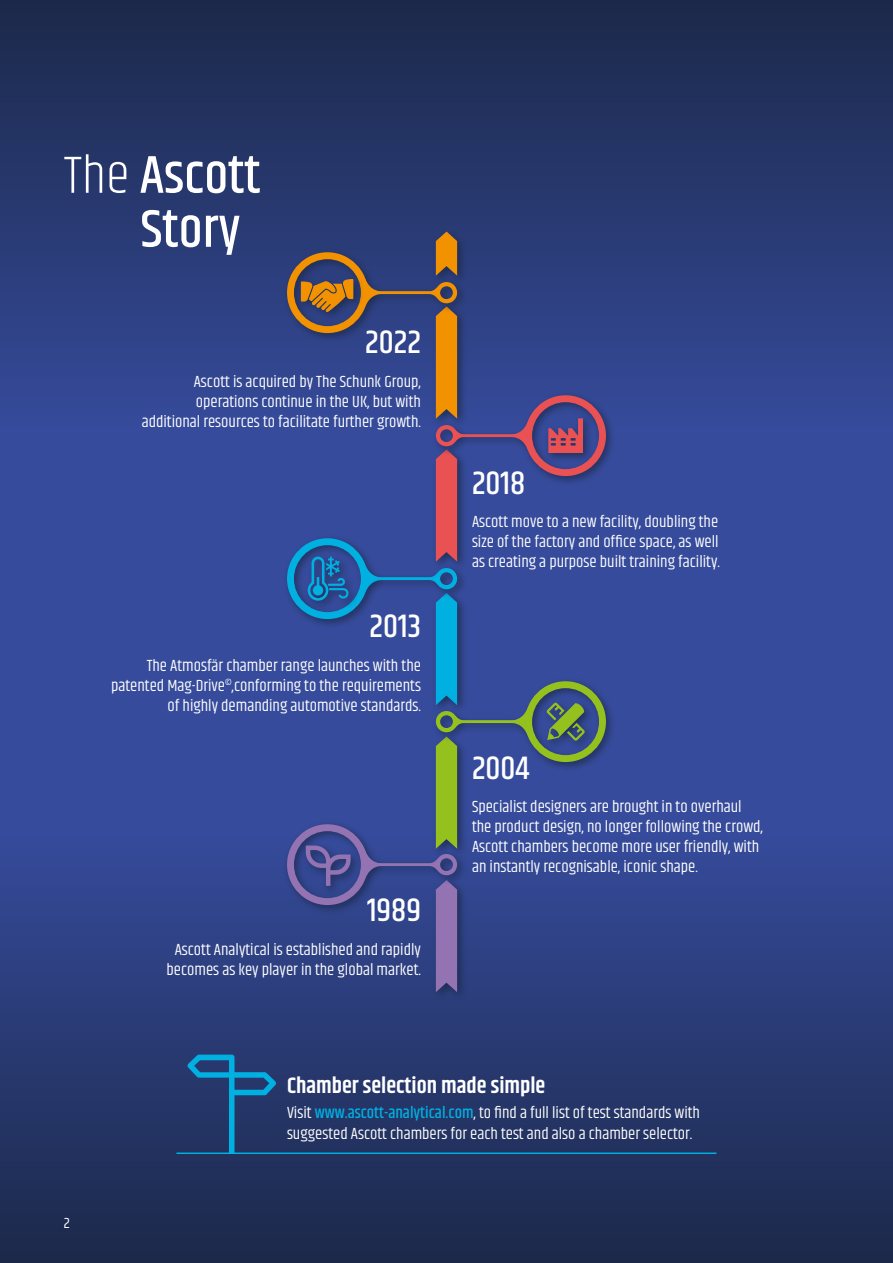
<style>
.page{position:relative;width:893px;height:1263px;background:#364b9b}
.page>*{position:absolute;margin:0;border:0;box-sizing:border-box;transform-origin:0 0}
.t1{font:500 54px "Khand";color:#fff}
.t2{font:500 33px "Khand";color:#fff}
.t3{font:600 22.5px "Khand";color:#fff}
.t4{font:16.5px/19.8px "Khand";color:#fff}
.t5{font:15px "Khand";color:#fff}
.s1{font-weight:300}
.s2{font-weight:500;color:#00b0e1}
</style>
<div class="page">
<div style="left:0;top:0;width:893px;height:425px;background:linear-gradient(to bottom,#1b2849,#354a9a)"></div>
<div style="left:0;top:838px;width:893px;height:425px;background:linear-gradient(to bottom,#354a9a,#1b2949)"></div>
<svg style="left:187px;top:1054px;width:89px;height:98px;background:#1e497b"></svg>
<hr style="left:176px;top:1152px;width:540px;height:2px;background:#00b0e1">
<div style="left:432px;top:228px;width:36px;height:57px;background:#293b74"></div>
<div style="left:432px;top:877px;width:36px;height:124px;background:#2a3c79"></div>
<div style="left:283px;top:248px;width:184px;height:95px;background:#2c3e7e"></div>
<div style="left:283px;top:820px;width:184px;height:95px;background:#324691"></div>
<div style="left:432px;top:391px;width:184px;height:95px;background:#1b2847;opacity:.75"></div>
<div style="left:432px;top:677px;width:184px;height:95px;background:#1b2847;opacity:.75"></div>
<svg style="left:287px;top:232px;width:319px;height:760px"></svg>
<p class="t1" style="left:64px;top:141px;width:198px"><span class="s1">The</span> Ascott</p>
<p class="t1" style="left:141px;top:195px;width:101px">Story</p>
<p class="t2" style="left:365px;top:322px;width:57px">2022</p>
<p class="t4" style="left:142px;top:373px;width:281px;text-align:right">Ascott is acquired by The Schunk Group, operations continue in the UK, but with additional resources to facilitate further growth.</p>
<p class="t2" style="left:370px;top:606px;width:53px">2013</p>
<p class="t4" style="left:111px;top:657px;width:311px;text-align:right">The Atmosfär chamber range launches with the patented Mag-Drive<sup>©</sup>,conforming to the requirements of highly demanding automotive standards.</p>
<p class="t2" style="left:367px;top:890px;width:55px">1989</p>
<p class="t4" style="left:167px;top:940px;width:256px;text-align:center">Ascott Analytical is established and rapidly becomes as key player in the global market.</p>
<p class="t2" style="left:472px;top:462px;width:55px">2018</p>
<p class="t4" style="left:472px;top:513px;width:249px;text-align:justify">Ascott move to a new facility, doubling the size of the factory and office space, as well as creating a purpose built training facility.</p>
<p class="t2" style="left:472px;top:747px;width:59px">2004</p>
<p class="t4" style="left:472px;top:798px;width:292px">Specialist designers are brought in to overhaul the product design, no longer following the crowd, Ascott chambers become more user friendly, with an instantly recognisable, iconic shape.</p>
<p class="t5" style="left:64px;top:1214px;width:8px">2</p>
<p class="t3" style="left:287px;top:1070px;width:260px">Chamber selection made simple</p>
<p class="t4" style="left:287px;top:1103px;width:414px;line-height:21px">Visit <span class="s2">www.ascott-analytical.com</span>, to find a full list of test standards with suggested Ascott chambers for each test and also a chamber selector.</p>
</div>
